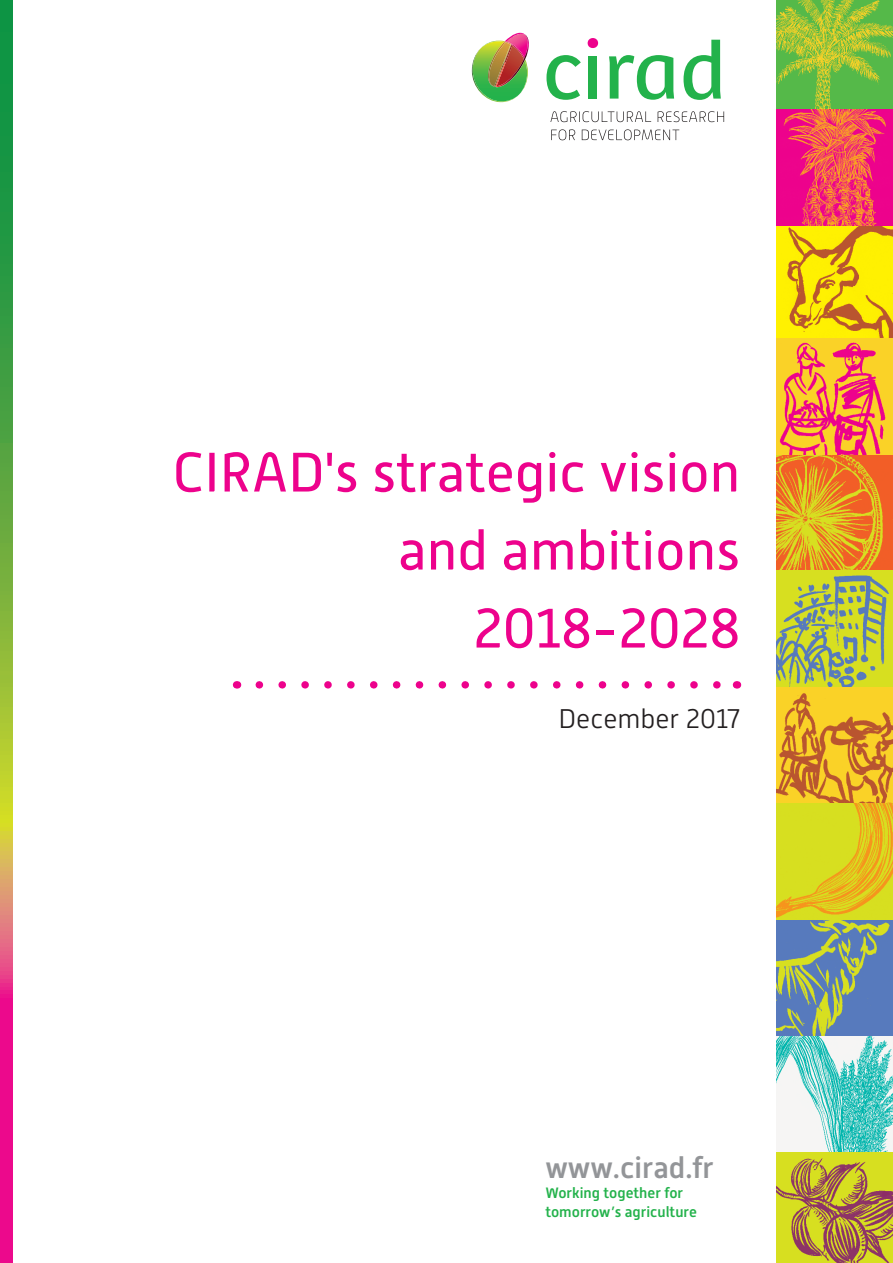
<style>
.page{position:relative;width:893px;height:1263px;background:#fff}
.page>*{position:absolute;margin:0;border:0;box-sizing:border-box;transform-origin:0 0}
.t1{font:55.5px/78px "Alwyn New";color:#ed028c;text-align:right}
.t2{font:500 30px "Alwyn New";color:#939598}
.t3{font:300 27px "Alwyn New";color:#231f20}
.t4{font:500 15px/19.5px "Alwyn New";color:#23b24b}
</style>
<div class="page">
<img style="left:472px;top:32px;width:57px;height:70px">
<svg style="left:546px;top:55px;width:35px;height:45px"></svg>
<div style="left:588px;top:56px;width:9px;height:43px;background:#23b24b"></div>
<div style="left:588px;top:38px;width:10px;height:10px;background:#ed028c;border-radius:50%"></div>
<svg style="left:609px;top:55px;width:65px;height:45px"></svg>
<svg style="left:683px;top:40px;width:38px;height:60px"></svg>
<svg style="left:550px;top:111px;width:101px;height:11px"></svg>
<svg style="left:658px;top:111px;width:66px;height:11px"></svg>
<svg style="left:551px;top:129px;width:24px;height:11px"></svg>
<svg style="left:582px;top:129px;width:97px;height:11px"></svg>
<svg style="left:259px;top:681px;width:462px;height:8px"></svg>
<svg style="left:0;top:0;width:13px;height:1263px;background:#888255"></svg>
<img style="left:776px;top:454px;width:117px;height:809px">
<svg style="left:776px;top:455px;width:117px;height:116px;background:#e69124"></svg>
<svg style="left:776px;top:226px;width:117px;height:112px;background:#edca0c"></svg>
<img style="left:776px;top:0;width:117px;height:109px">
<div style="left:776px;top:109px;width:117px;height:117px;background:#ed028c"></div>
<img style="left:783px;top:109px;width:103px;height:117px">
<svg style="left:776px;top:1035px;width:117px;height:116px"></svg>
<svg style="left:776px;top:919px;width:117px;height:116px;background:#769296"></svg>
<svg style="left:776px;top:803px;width:117px;height:116px;background:#ddce1f"></svg>
<svg style="left:776px;top:338px;width:117px;height:116px;background:#f58e48"></svg>
<svg style="left:776px;top:687px;width:117px;height:116px;background:#e3a729"></svg>
<svg style="left:776px;top:571px;width:117px;height:116px;background:#aebe52"></svg>
<p class="t1" style="left:173px;top:434px;width:569px">CIRAD's strategic vision and ambitions<br>2018-2028</p>
<p class="t3" style="left:559px;top:703px;width:183px">December 2017</p>
<p class="t2" style="left:545px;top:1151px;width:170px">www.cirad.fr</p>
<p class="t4" style="left:545px;top:1183px;width:153px">Working together for tomorrow’s agriculture</p>
</div>
